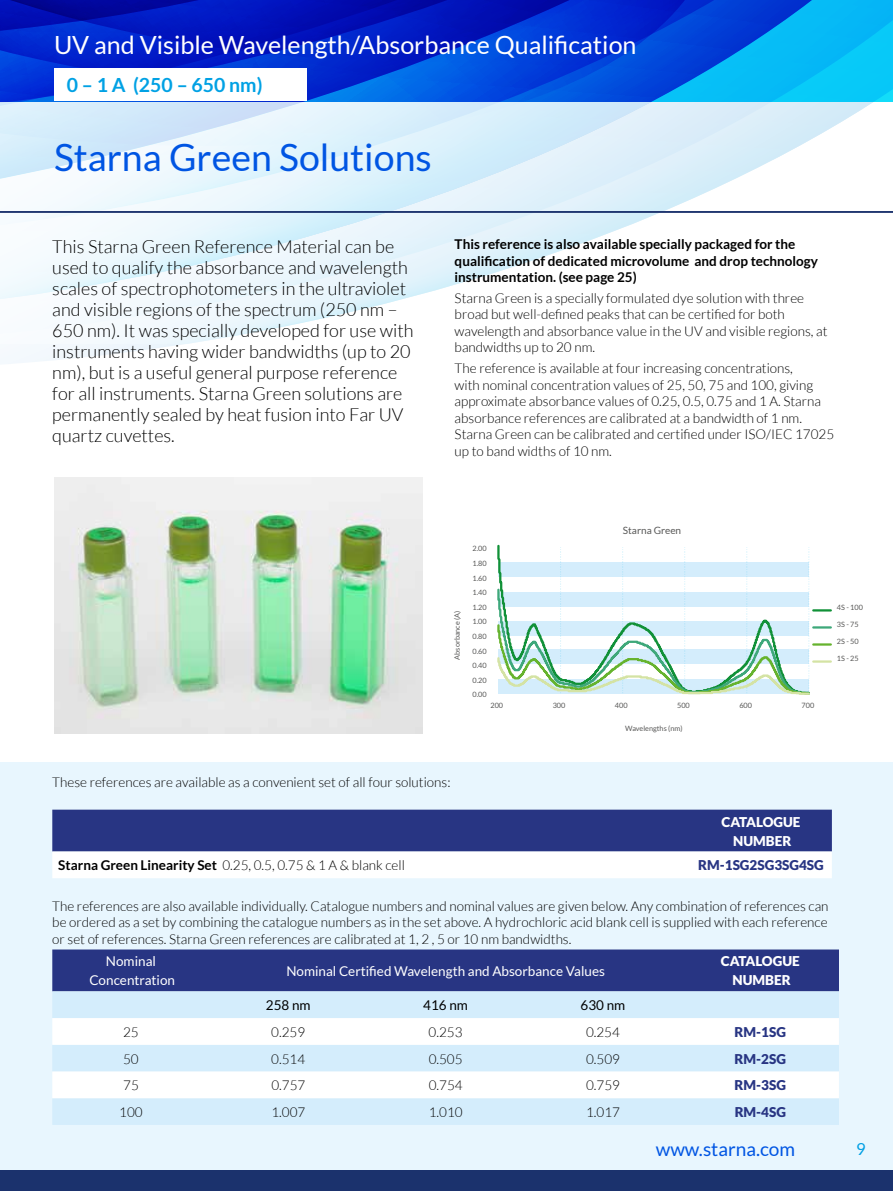
<style>
.page{position:relative;width:893px;height:1191px;background:#fff}
.page>*{position:absolute;margin:0;border:0;box-sizing:border-box;transform-origin:0 0}
.t1{font:37.5px "Lato";color:#0055e3}
.t2{font:25.05px "Lato";color:#fff}
.t3{font:700 19.5px "Lato";color:#00a1e4}
.t4{font:19.05px "Lato";color:#0055e3}
.t5{font:300 18px/21px "Lato";color:#000}
.t6{font:16.5px "Lato";color:#009fe3}
.t7{font:300 13.5px/16.5px "Lato";color:#000}
.t8{font:700 13.5px/16.5px "Lato";color:#000}
.t9{font:13.5px/19px "Lato";color:#fff;text-align:center}
.t10{font:900 13.5px "Lato";color:#283583}
.t11{font:900 13.5px/19px "Lato";color:#fff;text-align:center}
.t12{font:13.5px "Lato";color:#000}
.t13{font:10.05px "Lato";color:#585857}
.t14{font:7.35px "Lato";color:#585857}
.s1{font-weight:700}
</style>
<div class="page">
<div style="left:0;top:762px;width:893px;height:429px;background:#e8f6fe"></div>
<svg style="left:0;top:0;width:893px;height:103px;background:#044bd4"></svg>
<svg style="left:0;top:103px;width:872px;height:261px"></svg>
<div style="left:0;top:1170px;width:893px;height:21px;background:#1b326d"></div>
<img style="left:54px;top:478px;width:368px;height:255px">
<hr style="left:0;top:211px;width:893px;height:2px;background:#1b326d">
<svg style="left:52px;top:809px;width:780px;height:69px;background:#7d85b4"></svg>
<div style="left:52px;top:949px;width:787px;height:42px;background:#283583"></div>
<div style="left:52px;top:991px;width:787px;height:134px;background:#d4edfc"></div>
<svg style="left:52px;top:1018px;width:787px;height:80px;background:#f0f8fd"></svg>
<svg style="left:497px;top:548px;width:334px;height:147px"></svg>
<div style="left:54px;top:68px;width:252px;height:33px;background:#fff"></div>
<h2 class="t2" style="left:54px;top:31px;width:584px">UV and Visible Wavelength/Absorbance Qualification</h2>
<h3 class="t3" style="left:67px;top:74px;width:197px">0 – 1 A (250 – 650 nm)</h3>
<h1 class="t1" style="left:54px;top:137px;width:379px">Starna Green Solutions</h1>
<p class="t5" style="left:52px;top:236px;width:363px">This Starna Green Reference Material can be used to qualify the absorbance and wavelength scales of spectrophotometers in the ultraviolet and visible regions of the spectrum (250 nm – 650 nm). It was specially developed for use with instruments having wider bandwidths (up to 20 nm), but is a useful general purpose reference for all instruments. Starna Green solutions are permanently sealed by heat fusion into Far UV quartz cuvettes.</p>
<p class="t8" style="left:455px;top:236px;width:365px">This reference is also available specially packaged for the qualification of dedicated microvolume and drop technology instrumentation. (see page 25)</p>
<p class="t7" style="left:455px;top:290px;width:374px">Starna Green is a specially formulated dye solution with three broad but well-defined peaks that can be certified for both wavelength and absorbance value in the UV and visible regions, at bandwidths up to 20 nm.</p>
<p class="t7" style="left:455px;top:360px;width:381px">The reference is available at four increasing concentrations,<br>with nominal concentration values of 25, 50, 75 and 100, giving approximate absorbance values of 0.25, 0.5, 0.75 and 1 A. Starna absorbance references are calibrated at a bandwidth of 1 nm.<br>Starna Green can be calibrated and certified under ISO/IEC 17025 up to band widths of 10 nm.</p>
<p class="t14" style="left:453px;top:659px;width:51px;rotate:-90deg">Absorbance (A)</p>
<p class="t14" style="left:472px;top:544px;width:16px">2.00</p>
<p class="t14" style="left:472px;top:559px;width:16px">1.80</p>
<p class="t14" style="left:472px;top:574px;width:16px">1.60</p>
<p class="t14" style="left:472px;top:588px;width:16px">1.40</p>
<p class="t14" style="left:472px;top:603px;width:16px">1.20</p>
<p class="t14" style="left:472px;top:617px;width:16px">1.00</p>
<p class="t14" style="left:472px;top:632px;width:16px">0.80</p>
<p class="t14" style="left:472px;top:647px;width:16px">0.60</p>
<p class="t14" style="left:472px;top:661px;width:16px">0.40</p>
<p class="t14" style="left:472px;top:676px;width:16px">0.20</p>
<p class="t14" style="left:472px;top:690px;width:16px">0.00</p>
<p class="t13" style="left:623px;top:525px;width:60px">Starna Green</p>
<p class="t14" style="left:490px;top:701px;width:14px">200</p>
<p class="t14" style="left:553px;top:701px;width:14px">300</p>
<p class="t14" style="left:615px;top:701px;width:14px">400</p>
<p class="t14" style="left:677px;top:701px;width:14px">500</p>
<p class="t14" style="left:739px;top:701px;width:14px">600</p>
<p class="t14" style="left:802px;top:701px;width:14px">700</p>
<p class="t14" style="left:625px;top:724px;width:59px">Wavelengths (nm)</p>
<p class="t14" style="left:837px;top:603px;width:28px">4S - 100</p>
<p class="t14" style="left:837px;top:620px;width:23px">3S - 75</p>
<p class="t14" style="left:837px;top:637px;width:23px">2S - 50</p>
<p class="t14" style="left:837px;top:654px;width:23px">1S - 25</p>
<p class="t7" style="left:52px;top:774px;width:400px">These references are available as a convenient set of all four solutions:</p>
<p class="t11" style="left:721px;top:811px;width:81px">CATALOGUE<br>NUMBER</p>
<p class="t7" style="left:58px;top:857px;width:348px"><span class="s1">Starna Green Linearity Set</span> 0.25, 0.5, 0.75 &amp; 1 A &amp; blank cell</p>
<p class="t10" style="left:698px;top:857px;width:127px">RM-1SG2SG3SG4SG</p>
<p class="t7" style="left:52px;top:897px;width:778px;text-align:justify">The references are also available individually. Catalogue numbers and nominal values are given below. Any combination of references can be ordered as a set by combining the catalogue numbers as in the set above. A hydrochloric acid blank cell is supplied with each reference or set of references. Starna Green references are calibrated at 1, 2 , 5 or 10 nm bandwidths.</p>
<p class="t9" style="left:89px;top:952px;width:87px">Nominal<br>Concentration</p>
<p class="t9" style="left:286px;top:961px;width:320px">Nominal Certified Wavelength and Absorbance Values</p>
<p class="t11" style="left:721px;top:951px;width:81px">CATALOGUE<br>NUMBER</p>
<p class="t12" style="left:266px;top:997px;width:46px">258 nm</p>
<p class="t12" style="left:423px;top:997px;width:46px">416 nm</p>
<p class="t12" style="left:581px;top:997px;width:46px">630 nm</p>
<p class="t7" style="left:123px;top:1023px;width:17px">25</p>
<p class="t7" style="left:271px;top:1023px;width:35px">0.259</p>
<p class="t7" style="left:429px;top:1023px;width:35px">0.253</p>
<p class="t7" style="left:586px;top:1023px;width:35px">0.254</p>
<p class="t10" style="left:735px;top:1024px;width:53px">RM-1SG</p>
<p class="t7" style="left:123px;top:1050px;width:17px">50</p>
<p class="t7" style="left:271px;top:1050px;width:35px">0.514</p>
<p class="t7" style="left:429px;top:1050px;width:35px">0.505</p>
<p class="t7" style="left:586px;top:1050px;width:35px">0.509</p>
<p class="t10" style="left:735px;top:1050px;width:53px">RM-2SG</p>
<p class="t7" style="left:123px;top:1077px;width:17px">75</p>
<p class="t7" style="left:271px;top:1077px;width:35px">0.757</p>
<p class="t7" style="left:429px;top:1077px;width:35px">0.754</p>
<p class="t7" style="left:586px;top:1077px;width:35px">0.759</p>
<p class="t10" style="left:735px;top:1077px;width:53px">RM-3SG</p>
<p class="t7" style="left:119px;top:1104px;width:25px">100</p>
<p class="t7" style="left:271px;top:1104px;width:35px">1.007</p>
<p class="t7" style="left:429px;top:1104px;width:35px">1.010</p>
<p class="t7" style="left:586px;top:1104px;width:35px">1.017</p>
<p class="t10" style="left:735px;top:1104px;width:53px">RM-4SG</p>
<h3 class="t4" style="left:656px;top:1138px;width:141px">www.starna.com</h3>
<p class="t6" style="left:856px;top:1140px;width:11px">9</p>
</div>
